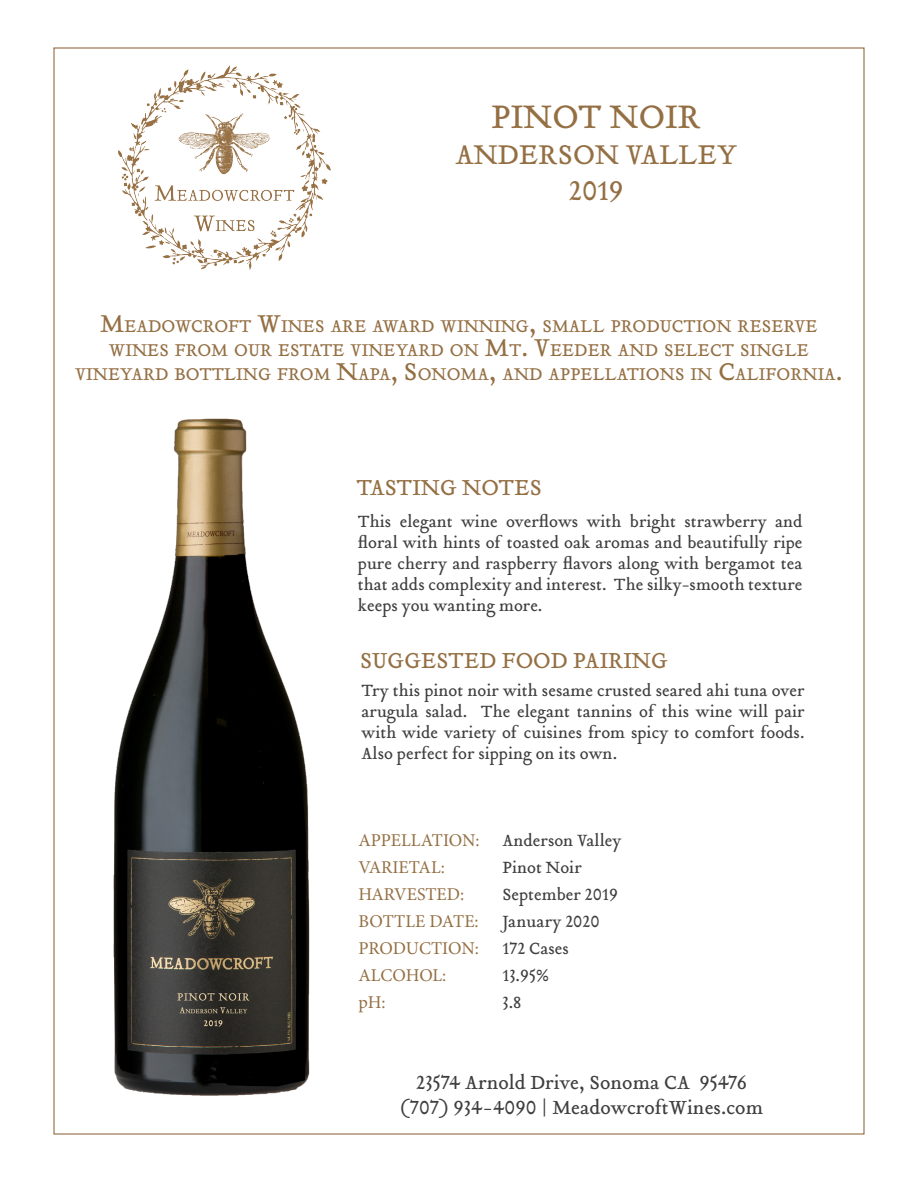
<style>
.page{position:relative;width:918px;height:1188px;background:#fff}
.page>*{position:absolute;margin:0;border:0;box-sizing:border-box;transform-origin:0 0}
.t1{font:36px "Tribute Roman";color:#946f43}
.t2{font:30px "Tribute Roman";color:#946f43}
.t3{font:24px "Tribute Roman";color:#946f43}
.t4{font:21px "Tribute Roman";color:#3e3e3f}
.t5{font:18.9px/24px "Tribute Roman";color:#946f43;text-align:center}
.t6{font:18px/21px "Tribute Roman";color:#3e3e3f;text-align:justify}
.t7{font:18px "Minion Pro";color:#946f43}
.s1{font-size:27px}
</style>
<div class="page">
<img style="left:119px;top:65px;width:212px;height:204px">
<img style="left:113px;top:418px;width:197px;height:678px">
<p class="t1" style="left:492px;top:92px;width:211px">PINOT NOIR</p>
<p class="t2" style="left:455px;top:134px;width:283px">ANDERSON VALLEY</p>
<p class="t2" style="left:569px;top:170px;width:56px">2019</p>
<p class="t5" style="left:75px;top:314px;width:769px"><span class="s1">M</span>EADOWCROFT <span class="s1">W</span>INES ARE AWARD WINNING<span class="s1">,</span> SMALL PRODUCTION RESERVE<br>WINES FROM OUR ESTATE VINEYARD ON <span class="s1">M</span>T<span class="s1">. V</span>EEDER AND SELECT SINGLE<br>VINEYARD BOTTLING FROM <span class="s1">N</span>APA<span class="s1">, S</span> ONOMA<span class="s1">,</span> AND APPELLATIONS IN <span class="s1">C</span>ALIFORNIA<span class="s1">.</span></p>
<p class="t3" style="left:356px;top:472px;width:187px">TASTING NOTES</p>
<p class="t6" style="left:358px;top:511px;width:446px">This elegant wine overflows with bright strawberry and floral with hints of toasted oak aromas and beautifully ripe pure cherry and raspberry flavors along with bergamot tea that adds complexity and interest. The silky-smooth texture keeps you wanting more.</p>
<p class="t3" style="left:360px;top:644px;width:310px">SUGGESTED FOOD PAIRING</p>
<p class="t6" style="left:362px;top:679px;width:445px">Try this pinot noir with sesame crusted seared ahi tuna over arugula salad. The elegant tannins of this wine will pair with wide variety of cuisines from spicy to comfort foods.<br>Also perfect for sipping on its own.</p>
<p class="t7" style="left:358px;top:828px;width:123px">APPELLATION:</p>
<p class="t7" style="left:358px;top:855px;width:88px">VARIETAL:</p>
<p class="t7" style="left:358px;top:882px;width:107px">HARVESTED:</p>
<p class="t7" style="left:358px;top:909px;width:122px">BOTTLE DATE:</p>
<p class="t7" style="left:358px;top:936px;width:122px">PRODUCTION:</p>
<p class="t7" style="left:358px;top:963px;width:90px">ALCOHOL:</p>
<p class="t7" style="left:358px;top:990px;width:29px">pH:</p>
<p class="t6" style="left:502px;top:830px;width:120px">Anderson Valley</p>
<p class="t6" style="left:502px;top:857px;width:81px">Pinot Noir</p>
<p class="t6" style="left:502px;top:884px;width:117px">September 2019</p>
<p class="t6" style="left:502px;top:911px;width:99px">January 2020</p>
<p class="t6" style="left:502px;top:938px;width:68px">172 Cases</p>
<p class="t6" style="left:502px;top:965px;width:48px">13.95%</p>
<p class="t6" style="left:502px;top:992px;width:21px">3.8</p>
<p class="t4" style="left:416px;top:1068px;width:332px">23574 Arnold Drive, Sonoma CA 95476</p>
<p class="t4" style="left:400px;top:1093px;width:365px">(707) 934-4090 | MeadowcroftWines.com</p>
</div>
